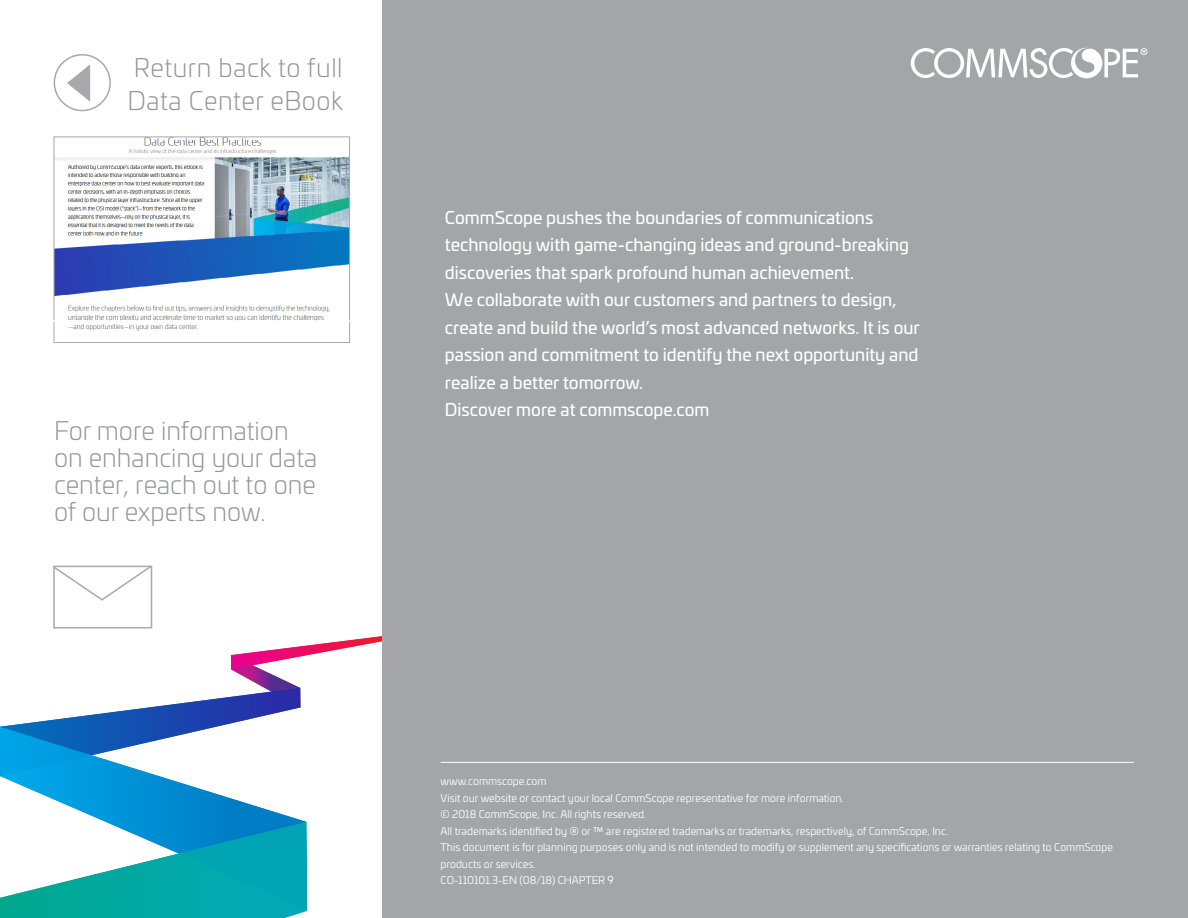
<style>
.page{position:relative;width:1188px;height:918px;background:#fff}
.page>*{position:absolute;margin:0;border:0;box-sizing:border-box;transform-origin:0 0}
.t1{font:300 25.5px/27px "Univia Pro";color:#939598}
.t2{font:300 25.5px/33px "Univia Pro";letter-spacing:.02em;color:#939598}
.t3{font:17.1px/27.5px "Univia Pro";color:#fff}
.t4{font:10.5px/16.5px "Univia Pro";color:#fff}
</style>
<div class="page">
<svg style="left:0;top:776px;width:306px;height:46px"></svg>
<svg style="left:0;top:636px;width:382px;height:140px"></svg>
<svg style="left:0;top:822px;width:307px;height:96px"></svg>
<img style="left:56px;top:138px;width:292px;height:193px">
<div style="left:54px;top:136px;width:296px;height:207px;border:1px solid #a7a9ac"></div>
<div style="left:54px;top:54px;width:57px;height:57px;border:2px solid #a7a9ac;border-radius:50%"></div>
<svg style="left:67px;top:64px;width:23px;height:38px"></svg>
<div style="left:53px;top:566px;width:99px;height:62px;border:2px solid #a7a9ac"></div>
<svg style="left:53px;top:565px;width:100px;height:37px"></svg>
<div style="left:382px;top:0;width:806px;height:918px;background:#a3a5a8"></div>
<svg style="left:911px;top:48px;width:237px;height:30px"></svg>
<hr style="left:441px;top:762px;width:693px;height:1px;background:#fff">
<h1 class="t2" style="left:128px;top:50px;width:217px">Return back to full<br>Data Center eBook</h1>
<h1 class="t1" style="left:54px;top:416px;width:265px">For more information on enhancing your data center, reach out to one of our experts now.</h1>
<p class="t3" style="left:445px;top:203px;width:476px">CommScope pushes the boundaries of communications technology with game-changing ideas and ground-breaking discoveries that spark profound human achievement.<br>We collaborate with our customers and partners to design, create and build the world’s most advanced networks. It is our passion and commitment to identify the next opportunity and realize a better tomorrow.<br>Discover more at commscope.com</p>
<p class="t4" style="left:441px;top:772px;width:674px">www.commscope.com<br>Visit our website or contact your local CommScope representative for more information.<br>© 2018 CommScope, Inc. All rights reserved.<br>All trademarks identified by ® or ™ are registered trademarks or trademarks, respectively, of CommScope, Inc.<br>This document is for planning purposes only and is not intended to modify or supplement any specifications or warranties relating to CommScope products or services.<br>CO-110101.3-EN (08/18) CHAPTER 9</p>
</div>
